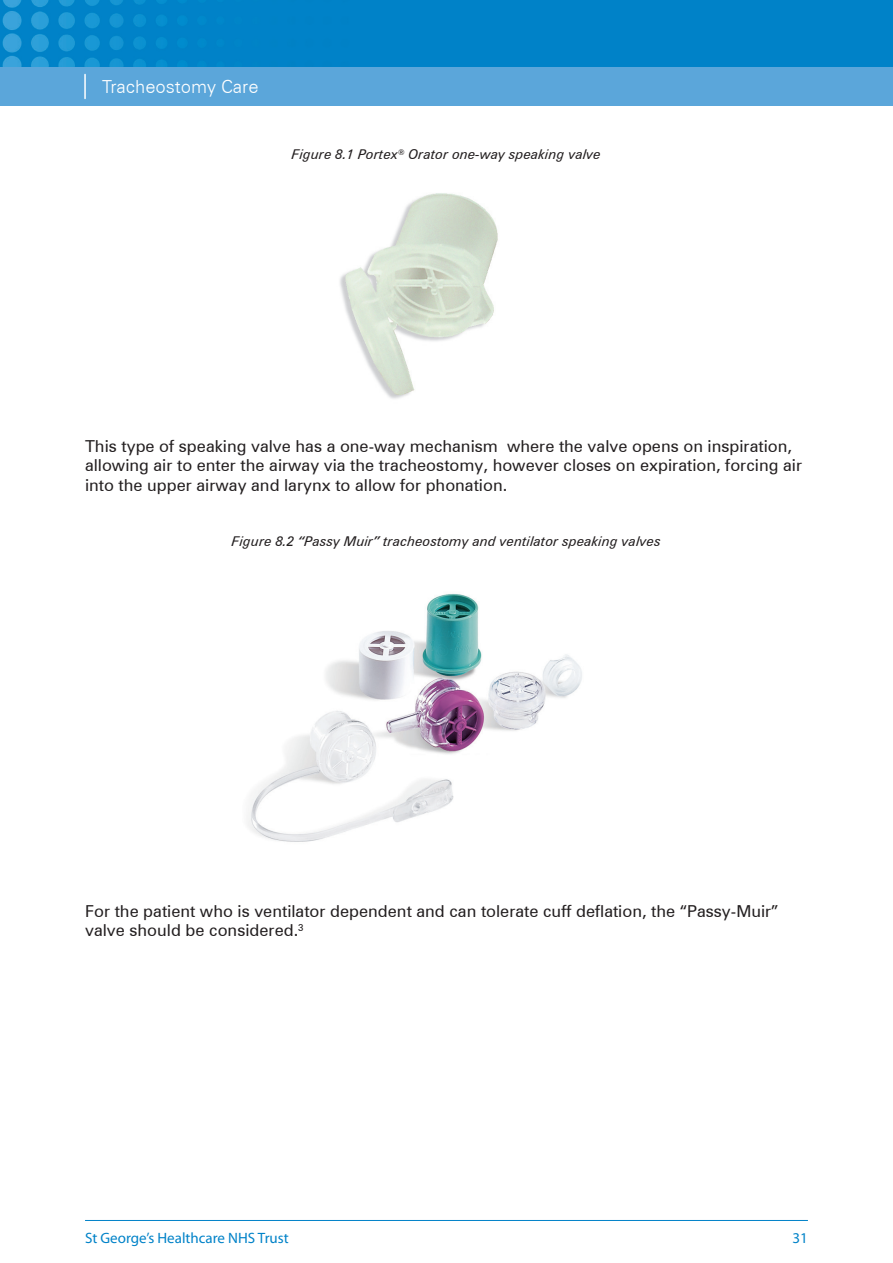
<style>
.page{position:relative;width:893px;height:1263px;background:#fff}
.page>*{position:absolute;margin:0;border:0;box-sizing:border-box;transform-origin:0 0}
.t1{font:300 18px "Zurich BT";color:#fff}
.Body_Text{font:16.5px/19.5px "Zurich BT";color:#231f20}
.t2{font:15px "Myriad Pro";color:#0082c8}
.Body_Text-2{font:italic 13.5px "Zurich BT";color:#231f20}
</style>
<div class="page">
<div style="left:0;top:67px;width:893px;height:39px;background:#5ba6da"></div>
<div style="left:0;top:0;width:893px;height:67px;background:#0082c8"></div>
<img style="left:2px;top:0;width:165px;height:67px">
<hr style="left:85px;top:1220px;width:723px;height:1px;background:#0082c8">
<hr style="left:84px;top:74px;width:2px;height:24px;background:#fff">
<img style="left:340px;top:193px;width:158px;height:206px">
<img style="left:248px;top:593px;width:334px;height:249px">
<p class="t1" style="left:102px;top:76px;width:158px">Tracheostomy Care</p>
<p class="Body_Text-2" style="left:292px;top:146px;width:311px">Figure 8.1 Portex<sup>®</sup> Orator one-way speaking valve</p>
<p class="Body_Text" style="left:85px;top:436px;width:719px">This type of speaking valve has a one-way mechanism where the valve opens on inspiration, allowing air to enter the airway via the tracheostomy, however closes on expiration, forcing air into the upper airway and larynx to allow for phonation.</p>
<p class="Body_Text-2" style="left:232px;top:533px;width:431px">Figure 8.2 “Passy Muir” tracheostomy and ventilator speaking valves</p>
<p class="Body_Text" style="left:85px;top:901px;width:695px">For the patient who is ventilator dependent and can tolerate cuff deflation, the “Passy-Muir” valve should be considered.<sup>3</sup></p>
<p class="t2" style="left:85px;top:1228px;width:205px">St George’s Healthcare NHS Trust</p>
<p class="t2" style="left:792px;top:1228px;width:17px">31</p>
</div>
